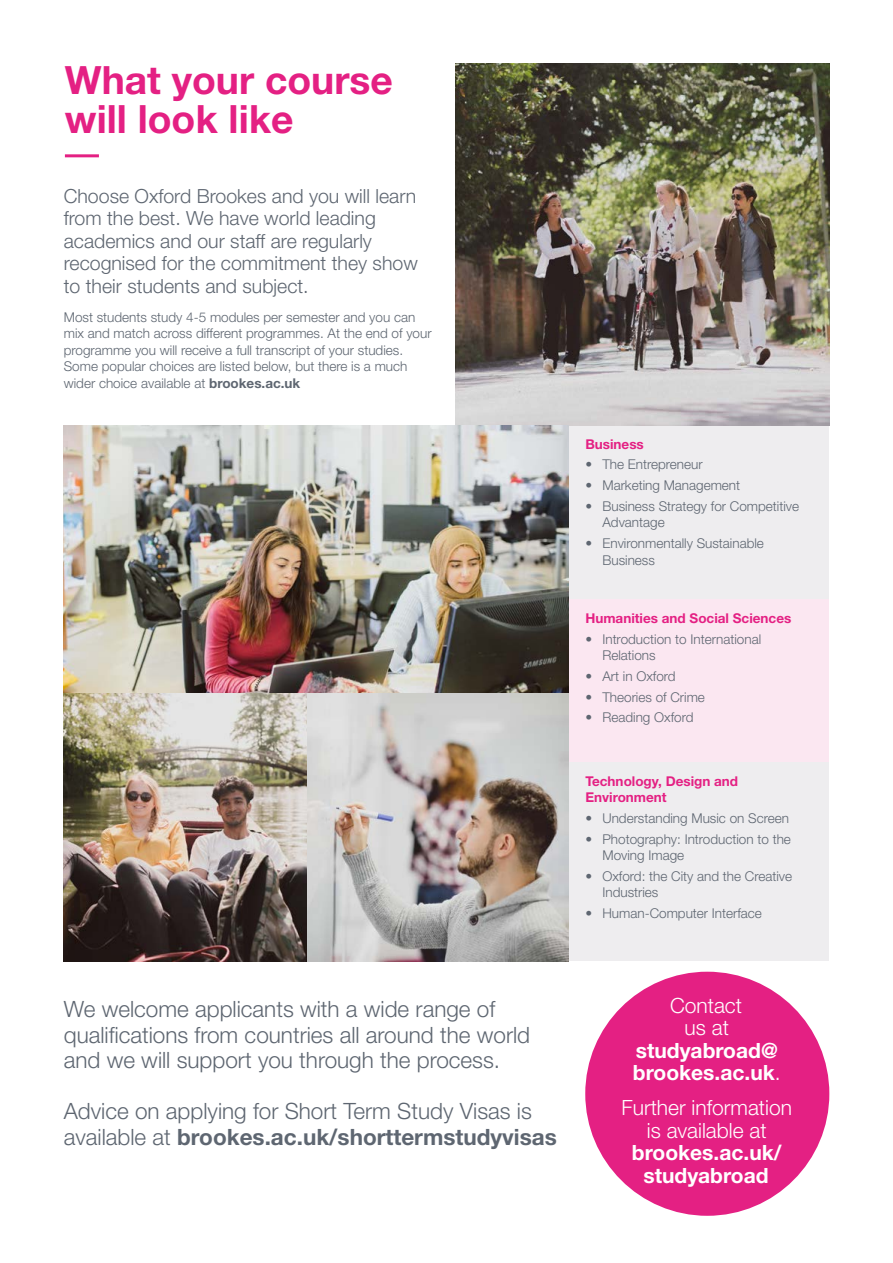
<style>
.page{position:relative;width:893px;height:1263px;background:#fff}
.page>*{position:absolute;margin:0;border:0;box-sizing:border-box;transform-origin:0 0}
.t1{font:700 39px/39px "Helvetica Neue";color:#e42083}
.t2{font:300 22.5px/25.5px "Helvetica Neue";color:#5e6671}
.t3{font:300 21px/22.5px "Helvetica Neue";color:#fff;text-align:center}
.t4{font:700 21px/22.5px "Helvetica Neue";color:#fff;text-align:center}
.t5{font:300 19.5px/22.5px "Helvetica Neue";color:#5e6671}
.t6{font:300 13.5px/16.5px "Helvetica Neue";color:#5e6671}
.t7{font:700 13.5px/16.5px "Helvetica Neue";color:#e42083}
.s1{font-weight:700}
.s2{font-weight:300}
</style>
<div class="page">
<div style="left:568px;top:425px;width:261px;height:175px;background:#eeedef"></div>
<div style="left:568px;top:762px;width:261px;height:199px;background:#eeedef"></div>
<div style="left:568px;top:600px;width:261px;height:162px;background:#fbe7f1"></div>
<hr style="left:65px;top:154px;width:34px;height:3px;background:#e42083">
<img style="left:455px;top:64px;width:374px;height:361px">
<img style="left:64px;top:425px;width:504px;height:536px">
<div style="left:585px;top:972px;width:244px;height:244px;background:#e42083;border-radius:50%"></div>
<p class="t1" style="left:65px;top:60px;width:329px">What your course will look like</p>
<p class="t5" style="left:64px;top:184px;width:355px">Choose Oxford Brookes and you will learn from the best. We have world leading academics and our staff are regularly recognised for the commitment they show to their students and subject.</p>
<p class="t6" style="left:64px;top:309px;width:369px">Most students study 4-5 modules per semester and you can mix and match across different programmes. At the end of your programme you will receive a full transcript of your studies.<br>Some popular choices are listed below, but there is a much wider choice available at <span class="s1">brookes.ac.uk</span></p>
<p class="t7" style="left:585px;top:435px;width:60px">Business</p>
<p class="t6" style="left:585px;top:456px;width:119px">• The Entrepreneur</p>
<p class="t6" style="left:585px;top:477px;width:156px">• Marketing Management</p>
<p class="t6" style="left:602px;top:497px;width:198px;text-indent:-17px">• Business Strategy for Competitive<br>Advantage</p>
<p class="t6" style="left:602px;top:535px;width:163px;text-indent:-17px">• Environmentally Sustainable<br>Business</p>
<p class="t7" style="left:585px;top:609px;width:207px">Humanities and Social Sciences</p>
<p class="t6" style="left:602px;top:630px;width:160px;text-indent:-17px">• Introduction to International<br>Relations</p>
<p class="t6" style="left:585px;top:668px;width:92px">• Art in Oxford</p>
<p class="t6" style="left:585px;top:688px;width:121px">• Theories of Crime</p>
<p class="t6" style="left:585px;top:709px;width:110px">• Reading Oxford</p>
<p class="t7" style="left:585px;top:772px;width:154px">Technology, Design and<br>Environment</p>
<p class="t6" style="left:585px;top:809px;width:205px">• Understanding Music on Screen</p>
<p class="t6" style="left:602px;top:830px;width:190px;text-indent:-17px">• Photography: Introduction to the<br>Moving Image</p>
<p class="t6" style="left:602px;top:867px;width:191px;text-indent:-17px">• Oxford: the City and the Creative<br>Industries</p>
<p class="t6" style="left:585px;top:905px;width:178px">• Human-Computer Interface</p>
<p class="t2" style="left:64px;top:996px;width:468px">We welcome applicants with a wide range of qualifications from countries all around the world and we will support you through the process.</p>
<p class="t2" style="left:64px;top:1098px;width:494px">Advice on applying for Short Term Study Visas is available at <span class="s1">brookes.ac.uk/shorttermstudyvisas</span></p>
<p class="t4" style="left:633px;top:993px;width:149px"><span class="s2">Contact<br>us at </span>studyabroad@ brookes.ac.uk<span class="s2">.</span></p>
<p class="t3" style="left:622px;top:1096px;width:172px">Further information is available at <span class="s1">brookes.ac.uk/ studyabroad</span></p>
</div>
